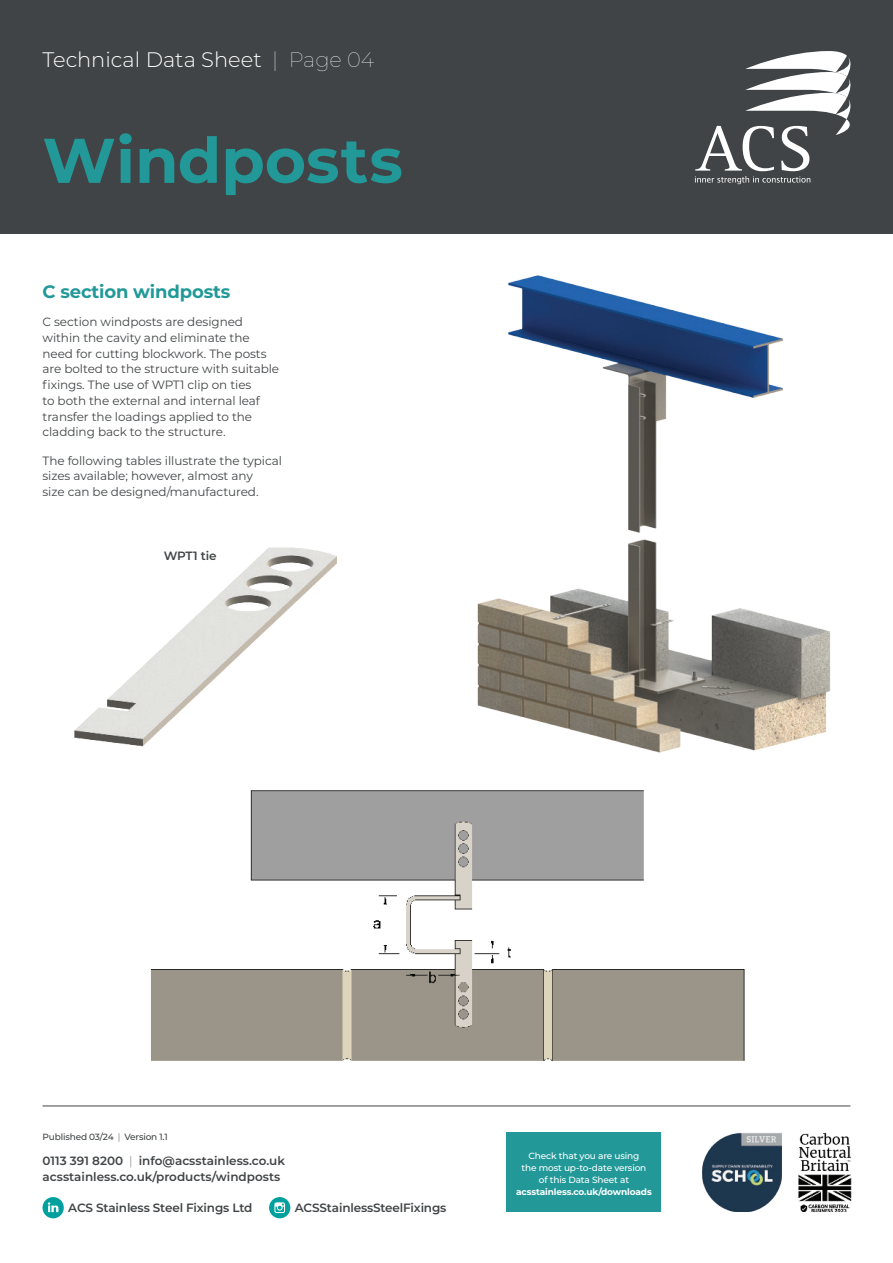
<style>
.page{position:relative;width:893px;height:1263px;background:#fff}
.page>*{position:absolute;margin:0;border:0;box-sizing:border-box;transform-origin:0 0}
.t1{font:700 63px "Montserrat";color:#229998}
.t2{font:300 21px "Montserrat";color:#fff}
.t3{font:700 18px "Montserrat";letter-spacing:-.01em;color:#229998}
.t4{font:12px/15.8px "Montserrat";letter-spacing:-.005em;color:#414446}
.t5{font:600 12px/16.5px "Montserrat";letter-spacing:-.01em;color:#414446}
.t6{font:500 9px/12px "Montserrat";letter-spacing:-.015em;color:#fff;text-align:center}
.t7{font:700 9px "Montserrat";letter-spacing:-.015em;color:#fff}
.t8{font:500 9px "Montserrat";letter-spacing:-.02em;color:#414446}
.s1{font-weight:100}
.s2{font-weight:300}
.s3{font-weight:200}
</style>
<div class="page">
<div style="left:0;top:0;width:893px;height:234px;background:#414446"></div>
<svg style="left:695px;top:51px;width:155px;height:133px"></svg>
<img style="left:702px;top:1133px;width:80px;height:79px">
<div style="left:43px;top:1197px;width:21px;height:21px;background:#00a09e;border-radius:50%"></div>
<svg style="left:48px;top:1202px;width:10px;height:10px"></svg>
<div style="left:269px;top:1197px;width:21px;height:21px;background:#00a09e;border-radius:50%"></div>
<svg style="left:274px;top:1202px;width:11px;height:11px"></svg>
<hr style="left:43px;top:1106px;width:807px;height:1px;background:#414446">
<img style="left:799px;top:1133px;width:52px;height:79px">
<div style="left:507px;top:1133px;width:154px;height:79px;background:#229998"></div>
<img style="left:74px;top:547px;width:263px;height:200px">
<img style="left:477px;top:275px;width:354px;height:478px">
<img style="left:150px;top:790px;width:595px;height:271px">
<h2 class="t2" style="left:43px;top:49px;width:333px">Technical Data Sheet <span class="s1">| Page 04</span></h2>
<h1 class="t1" style="left:43px;top:133px;width:362px">Windposts</h1>
<h3 class="t3" style="left:43px;top:284px;width:189px">C section windposts</h3>
<p class="t4" style="left:43px;top:314px;width:238px">C section windposts are designed within the cavity and eliminate the need for cutting blockwork. The posts are bolted to the structure with suitable fixings. The use of WPT1 clip on ties<br>to both the external and internal leaf transfer the loadings applied to the cladding back to the structure.</p>
<p class="t4" style="left:43px;top:453px;width:241px">The following tables illustrate the typical sizes available; however, almost any<br>size can be designed/manufactured.</p>
<p class="t5" style="left:164px;top:547px;width:54px">WPT1 tie</p>
<p class="t8" style="left:43px;top:1132px;width:127px">Published 03/24 <span class="s2">|</span> Version 1.1</p>
<p class="t5" style="left:43px;top:1152px;width:244px">0113 391 8200 <span class="s3">|</span> info@acsstainless.co.uk acsstainless.co.uk/products/windposts</p>
<p class="t5" style="left:68px;top:1200px;width:186px">ACS Stainless Steel Fixings Ltd</p>
<p class="t5" style="left:295px;top:1200px;width:153px">ACSStainlessSteelFixings</p>
<p class="t6" style="left:521px;top:1150px;width:126px">Check that you are using the most up-to-date version of this Data Sheet at</p>
<p class="t7" style="left:516px;top:1187px;width:137px">acsstainless.co.uk/downloads</p>
</div>
